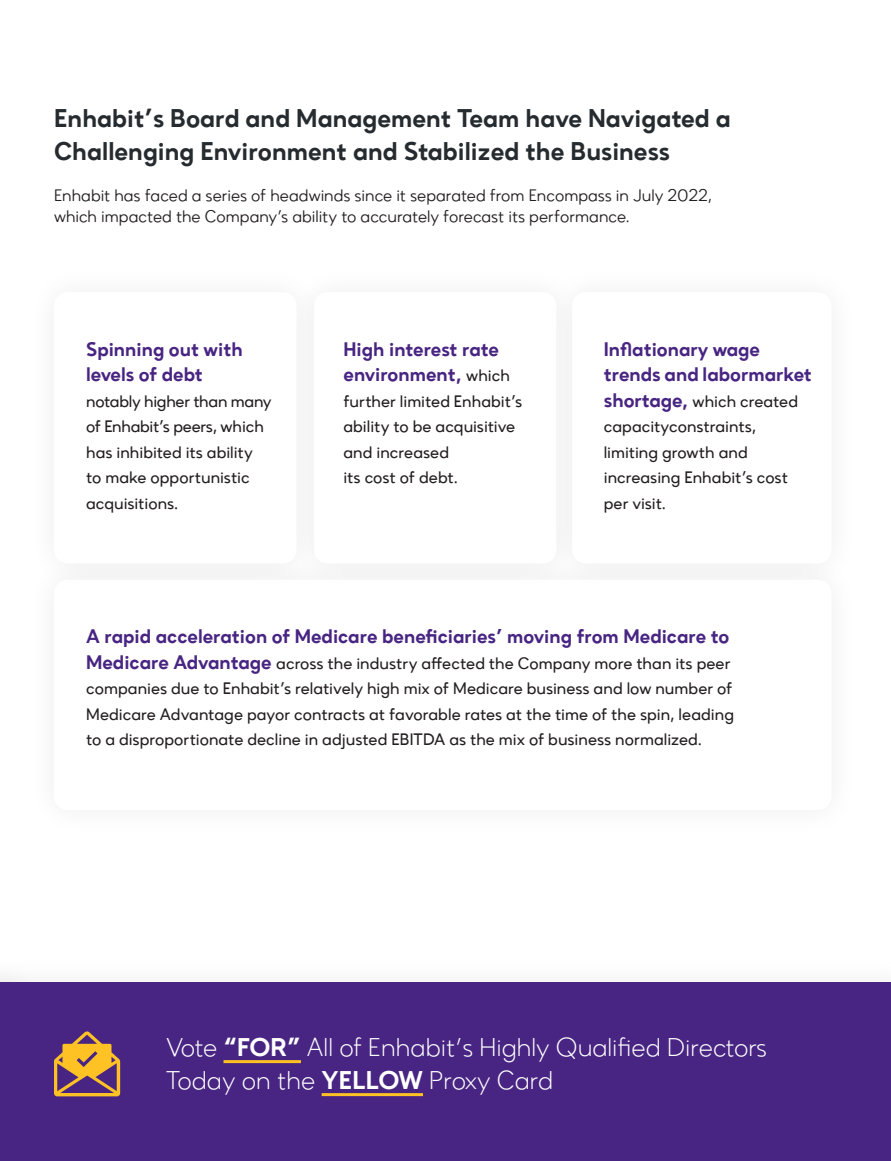
<style>
.page{position:relative;width:891px;height:1161px;background:#fff}
.page>*{position:absolute;margin:0;border:0;box-sizing:border-box;transform-origin:0 0}
.t1{font:25.5px/33px "Zirkel Regular 5";color:#252b2f}
.t2{font:25.5px/33px "Zirkel Regular 4";color:#fff}
.t3{font:19.5px/25.5px "Zirkel Regular 5";color:#482582}
.Larger_Callout{font:16.5px/25.5px "Zirkel Regular 2";color:#231f20}
.Larger_Body{font:16.5px/21px "Zirkel";color:#231f20}
.s1{font-family:"Zirkel Regular 2";font-size:16.5px;color:#231f20}
.s2{font-family:"Zirkel Regular 5";font-size:19.5px;color:#482582}
.s3{font-family:"Zirkel Regular 5"}
</style>
<div class="page">
<div style="left:0;top:982px;width:891px;height:179px;background:#482582"></div>
<div style="left:286px;top:264px;width:298px;height:327px;background:#f8f7f8"></div>
<div style="left:314px;top:292px;width:242px;height:271px;background:#fff;border-radius:14px"></div>
<div style="left:54px;top:292px;width:242px;height:271px;background:#fff;border-radius:14px"></div>
<div style="left:572px;top:292px;width:260px;height:271px;background:#fff;border-radius:14px"></div>
<hr style="left:224px;top:1060px;width:77px;height:3px;background:#fec224">
<hr style="left:322px;top:1093px;width:101px;height:3px;background:#fec224">
<svg style="left:54px;top:1031px;width:66px;height:65px"></svg>
<h2 class="t1" style="left:54px;top:101px;width:678px">Enhabit’s Board and Management Team have Navigated a<br>Challenging Environment and Stabilized the Business</h2>
<p class="Larger_Body" style="left:54px;top:185px;width:660px">Enhabit has faced a series of headwinds since it separated from Encompass in July 2022, which impacted the Company’s ability to accurately forecast its performance.</p>
<h3 class="t3" style="left:86px;top:336px;width:158px">Spinning out with levels of debt</h3>
<p class="Larger_Callout" style="left:86px;top:388px;width:187px">notably higher than many of Enhabit’s peers, which has inhibited its ability to make opportunistic acquisitions.</p>
<h3 class="t3" style="left:344px;top:336px;width:168px">High interest rate environment, <span class="s1">which</span></h3>
<h3 class="Larger_Callout" style="left:344px;top:388px;width:180px">further limited Enhabit’s ability to be acquisitive and increased<br>its cost of debt.</h3>
<h3 class="t3" style="left:604px;top:336px;width:209px">Inflationary wage trends and labormarket</h3>
<h3 class="Larger_Callout" style="left:604px;top:388px;width:196px"><span class="s2">shortage,</span> which created capacityconstraints, limiting growth and increasing Enhabit’s cost per visit.</h3>
<h3 class="t3" style="left:86px;top:624px;width:645px">A rapid acceleration of Medicare beneficiaries’ moving from Medicare to</h3>
<h3 class="Larger_Callout" style="left:86px;top:650px;width:650px"><span class="s2">Medicare Advantage</span> across the industry affected the Company more than its peer companies due to Enhabit’s relatively high mix of Medicare business and low number of Medicare Advantage payor contracts at favorable rates at the time of the spin, leading to a disproportionate decline in adjusted EBITDA as the mix of business normalized.</h3>
<h2 class="t2" style="left:166px;top:1030px;width:602px">Vote <span class="s3">“FOR”</span> All of Enhabit’s Highly Qualified Directors<br>Today on the <span class="s3">YELLOW</span> Proxy Card</h2>
</div>
